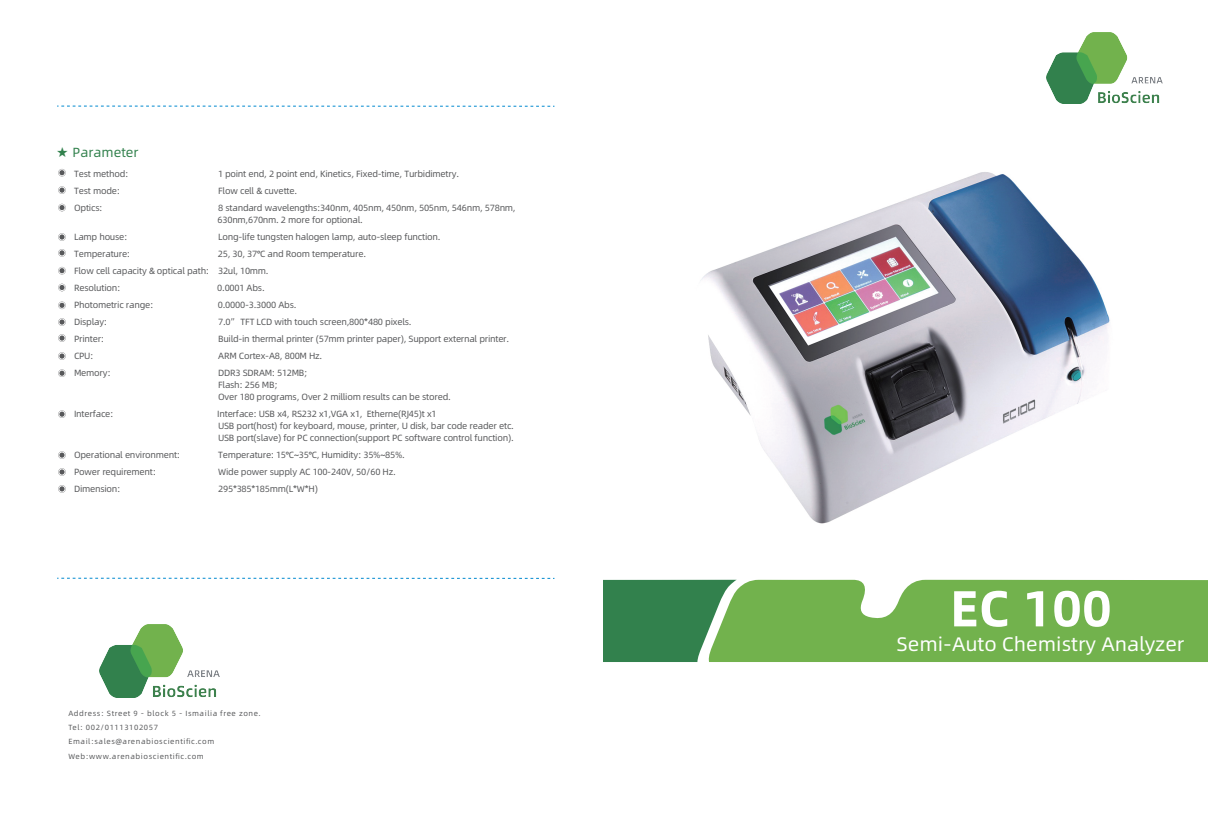
<style>
.page{position:relative;width:1208px;height:825px;background:#fff}
.page>*{position:absolute;margin:0;border:0;box-sizing:border-box;transform-origin:0 0}
.t1{font:50.6px "Alibaba Pu Hui Ti B";color:#fff}
.t2{font:19.6px "Alibaba Pu Hui Ti R";color:#fff}
.t3{font:13.2px "Alibaba Pu Hui Ti R";color:#32814d}
.t4{font:9px/12px "Alibaba Pu Hui Ti R";letter-spacing:-.025em;color:#57585a}
.t5{font:7.5px/14px "Alibaba Pu Hui Ti R";letter-spacing:.075em;color:#58595b}
</style>
<div class="page">
<div style="left:736px;top:580px;width:472px;height:82px;background:#72b24d"></div>
<svg style="left:603px;top:580px;width:133px;height:82px;background:#478f5a"></svg>
<svg style="left:57px;top:106px;width:497px;height:1px"></svg>
<svg style="left:57px;top:578px;width:497px;height:1px"></svg>
<svg style="left:58px;top:169px;width:8px;height:7px"></svg>
<svg style="left:58px;top:186px;width:8px;height:8px"></svg>
<svg style="left:58px;top:204px;width:8px;height:7px"></svg>
<svg style="left:58px;top:233px;width:8px;height:8px"></svg>
<svg style="left:58px;top:249px;width:8px;height:8px"></svg>
<svg style="left:58px;top:267px;width:8px;height:7px"></svg>
<svg style="left:58px;top:284px;width:8px;height:7px"></svg>
<svg style="left:58px;top:301px;width:8px;height:8px"></svg>
<svg style="left:58px;top:369px;width:8px;height:8px"></svg>
<svg style="left:58px;top:410px;width:8px;height:8px"></svg>
<svg style="left:58px;top:451px;width:8px;height:8px"></svg>
<svg style="left:58px;top:468px;width:8px;height:8px"></svg>
<svg style="left:58px;top:485px;width:8px;height:8px"></svg>
<svg style="left:58px;top:352px;width:8px;height:8px"></svg>
<svg style="left:58px;top:334px;width:8px;height:8px"></svg>
<svg style="left:58px;top:318px;width:8px;height:8px"></svg>
<img style="left:99px;top:625px;width:121px;height:72px">
<img style="left:1046px;top:33px;width:116px;height:70px">
<img style="left:700px;top:172px;width:410px;height:352px">
<h3 class="t3" style="left:56px;top:143px;width:84px">★ Parameter</h3>
<p class="t4" style="left:74px;top:167px;width:56px">Test method:</p>
<p class="t4" style="left:218px;top:167px;width:242px">1 point end, 2 point end, Kinetics, Fixed-time, Turbidimetry.</p>
<p class="t4" style="left:74px;top:184px;width:48px">Test mode:</p>
<p class="t4" style="left:218px;top:184px;width:81px">Flow cell &amp; cuvette.</p>
<p class="t4" style="left:74px;top:201px;width:30px">Optics:</p>
<p class="t4" style="left:217px;top:201px;width:300px">8 standard wavelengths:340nm, 405nm, 450nm, 505nm, 546nm, 578nm,<br>630nm,670nm. 2 more for optional.</p>
<p class="t4" style="left:74px;top:230px;width:55px">Lamp house:</p>
<p class="t4" style="left:218px;top:230px;width:224px">Long-life tungsten halogen lamp, auto-sleep function.</p>
<p class="t4" style="left:74px;top:247px;width:58px">Temperature:</p>
<p class="t4" style="left:74px;top:244px;width:293px;line-height:17px;text-indent:144px">25, 30, 37℃ and Room temperature.<br>Flow cell capacity &amp; optical path: 32ul, 10mm.<br>Resolution:</p>
<p class="t4" style="left:217px;top:281px;width:49px">0.0001 Abs.</p>
<p class="t4" style="left:74px;top:298px;width:81px">Photometric range:</p>
<p class="t4" style="left:218px;top:298px;width:80px">0.0000-3.3000 Abs.</p>
<p class="t4" style="left:74px;top:315px;width:35px">Display:</p>
<p class="t4" style="left:218px;top:315px;width:195px">7.0” TFT LCD with touch screen,800*480 pixels.</p>
<p class="t4" style="left:74px;top:332px;width:32px">Printer:</p>
<p class="t4" style="left:218px;top:332px;width:293px">Build-in thermal printer (57mm printer paper), Support external printer.</p>
<p class="t4" style="left:74px;top:349px;width:21px">CPU:</p>
<p class="t4" style="left:218px;top:349px;width:105px">ARM Cortex-A8, 800M Hz.</p>
<p class="t4" style="left:74px;top:366px;width:38px">Memory:</p>
<p class="t4" style="left:218px;top:366px;width:234px">DDR3 SDRAM: 512MB;<br>Flash: 256 MB;<br>Over 180 programs, Over 2 milliom results can be stored.</p>
<p class="t4" style="left:74px;top:407px;width:41px">Interface:</p>
<p class="t4" style="left:217px;top:407px;width:298px">Interface: USB x4, RS232 x1,VGA x1, Etherne(RJ45)t x1<br>USB port(host) for keyboard, mouse, printer, U disk, bar code reader etc.<br>USB port(slave) for PC connection(support PC software control function).</p>
<p class="t4" style="left:74px;top:448px;width:108px">Operational environment:</p>
<p class="t4" style="left:218px;top:448px;width:188px">Temperature: 15℃~35℃, Humidity: 35%~85%.</p>
<p class="t4" style="left:74px;top:465px;width:84px">Power requirement:</p>
<p class="t4" style="left:218px;top:465px;width:179px">Wide power supply AC 100-240V, 50/60 Hz.</p>
<p class="t4" style="left:74px;top:482px;width:48px">Dimension:</p>
<p class="t4" style="left:218px;top:482px;width:101px">295*385*185mm(L*W*H)</p>
<p class="t5" style="left:68px;top:706px;width:194px">Address: Street 9 - block 5 - Ismailia free zone.<br>Tel: 002/01113102057<br>Email:sales@arenabioscientific.com Web:www.arenabioscientific.com</p>
<h1 class="t1" style="left:950px;top:569px;width:163px">EC 100</h1>
<h2 class="t2" style="left:896px;top:629px;width:289px">Semi-Auto Chemistry Analyzer</h2>
</div>
